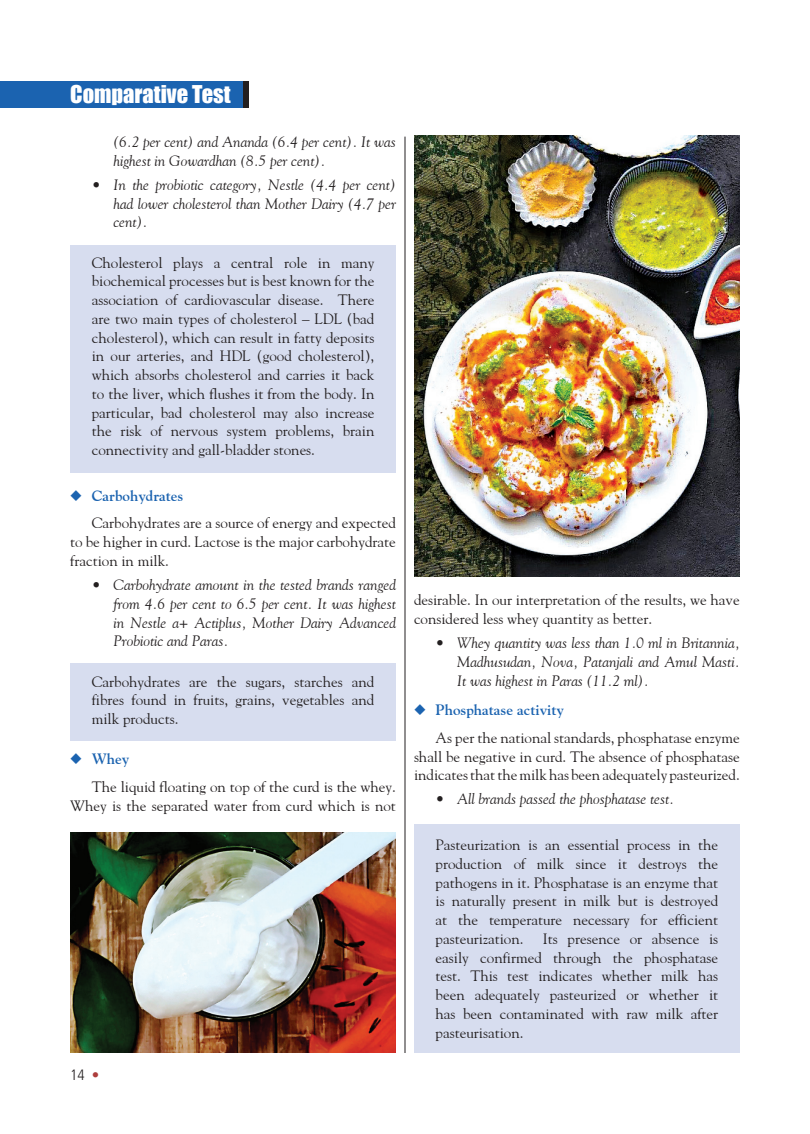
<style>
.page{position:relative;width:810px;height:1134px;background:#fff}
.page>*{position:absolute;margin:0;border:0;box-sizing:border-box;transform-origin:0 0}
.t1{font:22.5px "Impact";color:#fff}
.t2{font:15px/18.8px "Gaudiya";color:#231f20}
.t3{font:italic 15px/18.8px "Gaudiya";color:#231f20;text-align:justify}
.t4{font:300 condensed 15px "Frutiger";color:#231f20}
.s1{color:#1b63b0}
.s2{font-weight:700;color:#1b63b0}
.s3{color:#ad3d3c}
</style>
<div class="page">
<div style="left:70px;top:664px;width:326px;height:77px;background:#d7ddef"></div>
<div style="left:414px;top:824px;width:326px;height:229px;background:#d7ddef"></div>
<div style="left:70px;top:245px;width:326px;height:228px;background:#d7ddef"></div>
<svg style="left:242px;top:81px;width:6px;height:27px"></svg>
<div style="left:0;top:81px;width:242px;height:27px;background:#1b63b0"></div>
<img style="left:414px;top:135px;width:326px;height:441px">
<img style="left:70px;top:832px;width:326px;height:221px">
<hr style="left:405px;top:137px;width:1px;height:916px;background:#231f20">
<h1 class="t1" style="left:70px;top:77px;width:162px">Comparative Test</h1>
<p class="t3" style="left:113px;top:132px;width:284px">(6.2 per cent) and Ananda (6.4 per cent). It was highest in Gowardhan (8.5 per cent).</p>
<p class="t3" style="left:113px;top:175px;width:284px;text-indent:-22px">• In the probiotic category, Nestle (4.4 per cent) had lower cholesterol than Mother Dairy (4.7 per cent).</p>
<p class="t2" style="left:92px;top:253px;width:284px;text-align:justify">Cholesterol plays a central role in many biochemical processes but is best known for the association of cardiovascular disease. There are two main types of cholesterol – LDL (bad cholesterol), which can result in fatty deposits in our arteries, and HDL (good cholesterol), which absorbs cholesterol and carries it back to the liver, which flushes it from the body. In particular, bad cholesterol may also increase the risk of nervous system problems, brain connectivity and gall-bladder stones.</p>
<p class="t2" style="left:92px;top:482px;width:306px;line-height:27.5px;text-indent:-22px"><span class="s1">◆</span> <span class="s2">Carbohydrates<br></span>Carbohydrates are a source of energy and expected</p>
<p class="t2" style="left:70px;top:532px;width:327px">to be higher in curd. Lactose is the major carbohydrate fraction in milk.</p>
<p class="t3" style="left:113px;top:575px;width:284px;text-indent:-22px">• Carbohydrate amount in the tested brands ranged from 4.6 per cent to 6.5 per cent. It was highest in Nestle a+ Actiplus, Mother Dairy Advanced Probiotic and Paras.</p>
<p class="t2" style="left:92px;top:672px;width:284px;text-align:justify">Carbohydrates are the sugars, starches and fibres found in fruits, grains, vegetables and milk products.</p>
<p class="t2" style="left:92px;top:745px;width:306px;line-height:27.5px;text-indent:-22px"><span class="s1">◆</span> <span class="s2">Whey<br></span>The liquid floating on top of the curd is the whey.</p>
<p class="t2" style="left:70px;top:796px;width:327px">Whey is the separated water from curd which is not</p>
<p class="t4" style="left:70px;top:1066px;width:31px">14 <span class="s3">•</span></p>
<p class="t2" style="left:414px;top:591px;width:327px">desirable. In our interpretation of the results, we have considered less whey quantity as better.</p>
<p class="t3" style="left:457px;top:634px;width:284px;text-indent:-22px">• Whey quantity was less than 1.0 ml in Britannia, Madhusudan, Nova, Patanjali and Amul Masti.<br>It was highest in Paras (11.2 ml).</p>
<p class="t2" style="left:436px;top:696px;width:306px;line-height:27.5px;text-indent:-22px"><span class="s1">◆</span> <span class="s2">Phosphatase activity<br></span>As per the national standards, phosphatase enzyme</p>
<p class="t2" style="left:414px;top:747px;width:327px">shall be negative in curd. The absence of phosphatase indicates that the milk has been adequately pasteurized.</p>
<p class="t3" style="left:436px;top:790px;width:240px">• All brands passed the phosphatase test.</p>
<p class="t2" style="left:436px;top:835px;width:284px;text-align:justify">Pasteurization is an essential process in the production of milk since it destroys the pathogens in it. Phosphatase is an enzyme that is naturally present in milk but is destroyed at the temperature necessary for efficient pasteurization.</p>
<p class="t2" style="left:436px;top:929px;width:284px;text-align:justify;text-indent:107px">Its presence or absence is easily confirmed through the phosphatase test. This test indicates whether milk has been adequately pasteurized or whether it has been contaminated with raw milk after pasteurisation.</p>
</div>
